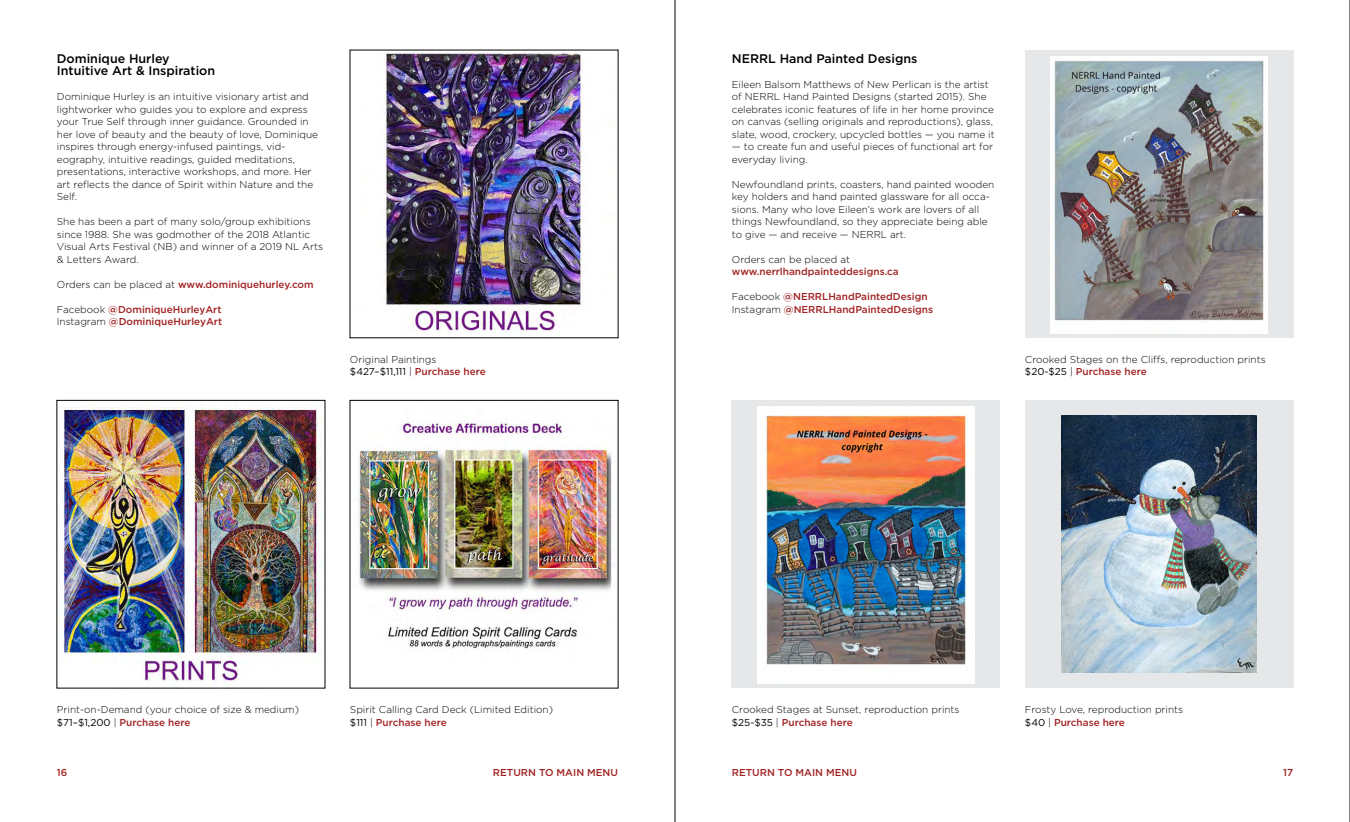
<style>
.page{position:relative;width:1350px;height:822px;background:#fff}
.page>*{position:absolute;margin:0;border:0;box-sizing:border-box;transform-origin:0 0}
.Makers_Name_Shop{font:500 12.5px/12.5px "Gotham";color:#000}
.Seller_Bio_Descripti{font:300 10px/12.5px "Gotham";color:#000}
.Seller_Bio_Descripti-2{font:500 10px/12.5px "Gotham";color:#a12223}
.Line1_Item_Name_GG{font:300 10px "Gotham";color:#000}
.Line2_Purchase_Detai{font:500 10px "Gotham";color:#a12223}
.Line2_Purchase_Detai-2{font:10px "Gotham";color:#000}
.Line1_Item_Name_GG-2{font:500 10px "Gotham";color:#a12223}
.s1{font-weight:300;color:#000}
.s2{font-weight:300}
.s3{font-weight:500;color:#a12223}
.s4{font-weight:400;color:#000}
</style>
<div class="page">
<hr style="left:675px;top:0;width:1px;height:821px;background:#000">
<img style="left:357px;top:421px;width:257px;height:228px">
<img style="left:61px;top:406px;width:261px;height:278px">
<img style="left:384px;top:52px;width:199px;height:283px">
<div style="left:732px;top:400px;width:268px;height:288px;background:#e6e7e8"></div>
<img style="left:757px;top:406px;width:217px;height:276px">
<div style="left:1025px;top:400px;width:268px;height:288px;background:#e6e7e8"></div>
<img style="left:1061px;top:415px;width:196px;height:257px">
<div style="left:1025px;top:50px;width:268px;height:288px;background:#e6e7e8"></div>
<img style="left:1050px;top:56px;width:218px;height:277px">
<hr style="left:1349px;top:0;width:1px;height:821px;background:#000">
<p class="Makers_Name_Shop" style="left:57px;top:52px;width:160px">Dominique Hurley<br>Intuitive Art &amp; Inspiration</p>
<p class="Seller_Bio_Descripti" style="left:57px;top:90px;width:263px">Dominique Hurley is an intuitive visionary artist and lightworker who guides you to explore and express your True Self through inner guidance. Grounded in her love of beauty and the beauty of love, Dominique inspires through energy-infused paintings, vid&shy;eography, intuitive readings, guided meditations, presentations, interactive workshops, and more. Her art reflects the dance of Spirit within Nature and the Self.</p>
<p class="Seller_Bio_Descripti" style="left:57px;top:215px;width:268px">She has been a part of many solo/group exhibitions since 1988. She was godmother of the 2018 Atlantic Visual Arts Festival (NB) and winner of a 2019 NL Arts &amp; Letters Award.</p>
<p class="Seller_Bio_Descripti-2" style="left:57px;top:278px;width:258px"><span class="s1">Orders can be placed at</span> www.dominiquehurley.com</p>
<p class="Seller_Bio_Descripti-2" style="left:57px;top:303px;width:166px"><span class="s1">Facebook</span> @DominiqueHurleyArt</p>
<p class="Seller_Bio_Descripti-2" style="left:57px;top:315px;width:167px"><span class="s1">Instagram</span> @DominiqueHurleyArt</p>
<p class="Line1_Item_Name_GG" style="left:350px;top:353px;width:88px">Original Paintings</p>
<p class="Line2_Purchase_Detai-2" style="left:350px;top:365px;width:137px">$427–$11,111 <span class="s2">|</span> <span class="s3">Purchase here</span></p>
<p class="Line1_Item_Name_GG" style="left:57px;top:703px;width:244px">Print-on-Demand (your choice of size &amp; medium)</p>
<p class="Line2_Purchase_Detai" style="left:57px;top:715px;width:135px"><span class="s4">$71–$1,200</span> <span class="s1">|</span> Purchase here</p>
<p class="Line1_Item_Name_GG" style="left:350px;top:703px;width:205px">Spirit Calling Card Deck (Limited Edition)</p>
<p class="Line2_Purchase_Detai" style="left:350px;top:715px;width:98px"><span class="s4">$111</span> <span class="s1">|</span> Purchase here</p>
<p class="Makers_Name_Shop" style="left:732px;top:52px;width:187px">NERRL Hand Painted Designs</p>
<p class="Seller_Bio_Descripti" style="left:732px;top:77px;width:264px">Eileen Balsom Matthews of New Perlican is the artist of NERRL Hand Painted Designs (started 2015). She celebrates iconic features of life in her home province on canvas (selling originals and reproductions), glass, slate, wood, crockery, upcycled bottles — you name it</p>
<p class="Seller_Bio_Descripti" style="left:732px;top:140px;width:263px">— to create fun and useful pieces of functional art for everyday living.</p>
<p class="Seller_Bio_Descripti" style="left:732px;top:177px;width:264px">Newfoundland prints, coasters, hand painted wooden key holders and hand painted glassware for all occa&shy;sions. Many who love Eileen’s work are lovers of all things Newfoundland, so they appreciate being able to give — and receive — NERRL art.</p>
<p class="Seller_Bio_Descripti-2" style="left:732px;top:253px;width:168px"><span class="s1">Orders can be placed at </span>www.nerrlhandpainteddesigns.ca</p>
<p class="Seller_Bio_Descripti-2" style="left:732px;top:290px;width:197px"><span class="s1">Facebook</span> @NERRLHandPaintedDesign</p>
<p class="Seller_Bio_Descripti-2" style="left:732px;top:303px;width:203px"><span class="s1">Instagram</span> @NERRLHandPaintedDesigns</p>
<p class="Line1_Item_Name_GG" style="left:1025px;top:353px;width:242px">Crooked Stages on the Cliffs, reproduction prints</p>
<p class="Line1_Item_Name_GG-2" style="left:1025px;top:365px;width:123px"><span class="s4">$20-$25</span> <span class="s1">|</span> Purchase here</p>
<p class="Line1_Item_Name_GG" style="left:732px;top:703px;width:229px">Crooked Stages at Sunset, reproduction prints</p>
<p class="Line2_Purchase_Detai" style="left:732px;top:715px;width:122px"><span class="s4">$25-$35</span> <span class="s1">|</span> Purchase here</p>
<p class="Line1_Item_Name_GG" style="left:1025px;top:703px;width:160px">Frosty Love, reproduction prints</p>
<p class="Line2_Purchase_Detai" style="left:1025px;top:715px;width:101px"><span class="s4">$40</span> <span class="s1">|</span> Purchase here</p>
<p class="Seller_Bio_Descripti-2" style="left:57px;top:765px;width:12px">16</p>
<p class="Seller_Bio_Descripti-2" style="left:493px;top:765px;width:127px">RETURN TO MAIN MENU</p>
<p class="Seller_Bio_Descripti-2" style="left:732px;top:765px;width:127px">RETURN TO MAIN MENU</p>
<p class="Seller_Bio_Descripti-2" style="left:1283px;top:765px;width:12px">17</p>
</div>
